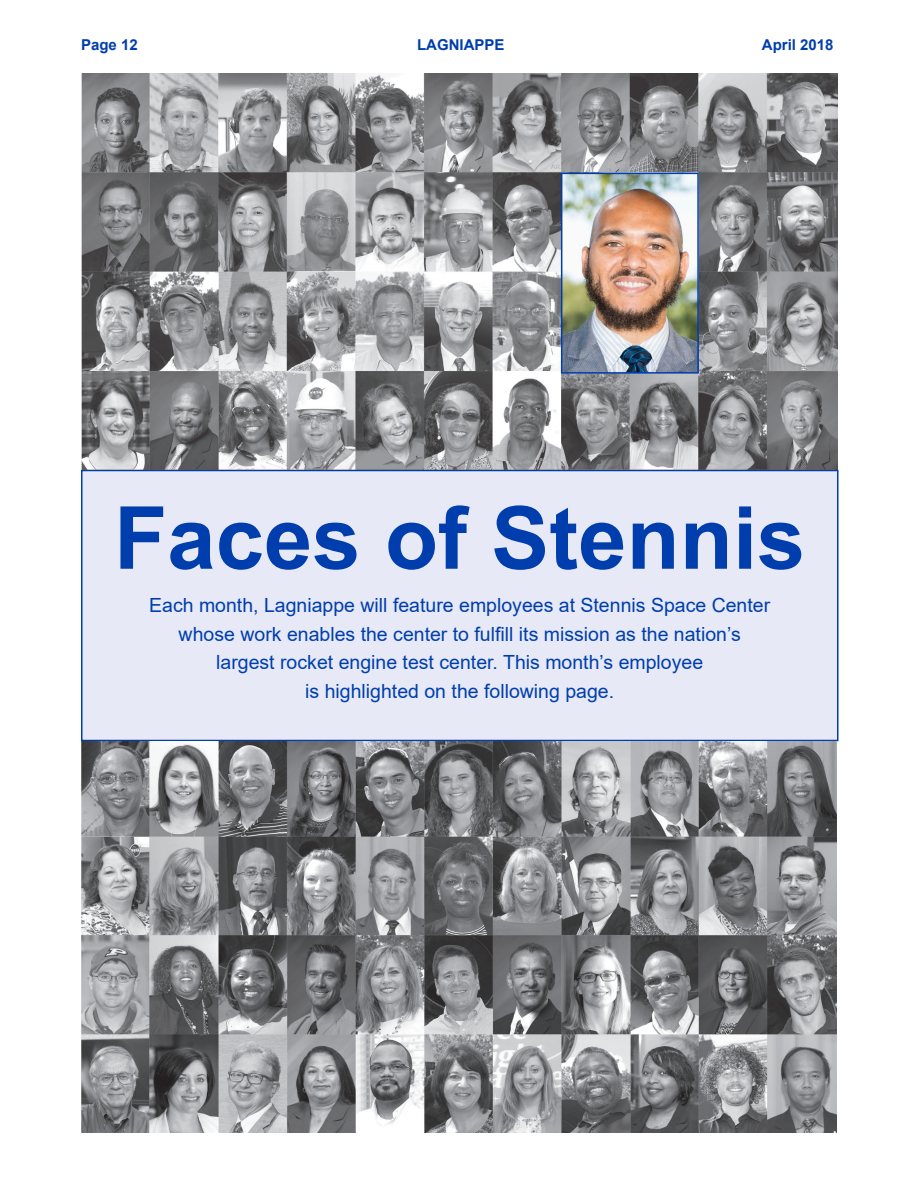
<style>
.page{position:relative;width:918px;height:1188px;background:#fff}
.page>*{position:absolute;margin:0;border:0;box-sizing:border-box;transform-origin:0 0}
.t1{font:700 87px "Arial";color:#003ead}
.t2{font:19.5px "Arial";color:#003ead}
.t3{font:700 15px "Arial";color:#003ead}
</style>
<div class="page">
<div style="left:81px;top:470px;width:757px;height:271px;background:#e7e9f7;border:2px solid #003ead"></div>
<img style="left:81px;top:74px;width:757px;height:396px">
<img style="left:81px;top:741px;width:756px;height:392px">
<img style="left:564px;top:176px;width:132px;height:195px">
<div style="left:561px;top:173px;width:138px;height:201px;border:2px solid #003ead"></div>
<p class="t3" style="left:81px;top:34px;width:58px">Page 12</p>
<p class="t3" style="left:417px;top:34px;width:89px">LAGNIAPPE</p>
<p class="t3" style="left:762px;top:34px;width:73px">April 2018</p>
<p class="t1" style="left:114px;top:477px;width:693px">Faces of Stennis</p>
<p class="t2" style="left:149px;top:592px;width:623px">Each month, Lagniappe will feature employees at Stennis Space Center</p>
<p class="t2" style="left:179px;top:620px;width:564px">whose work enables the center to fulfill its mission as the nation’s</p>
<p class="t2" style="left:216px;top:649px;width:489px">largest rocket engine test center. This month’s employee</p>
<p class="t2" style="left:305px;top:677px;width:310px">is highlighted on the following page.</p>
</div>
